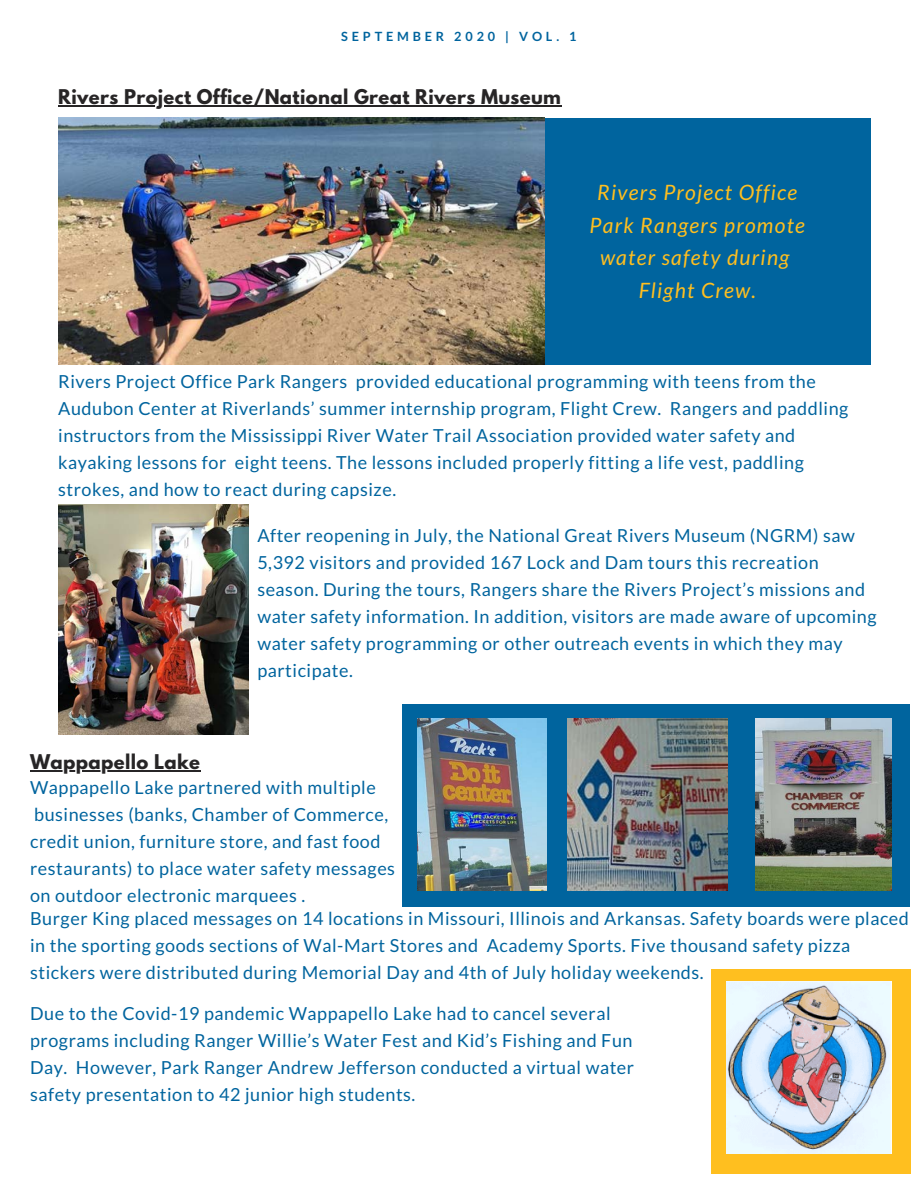
<style>
.page{position:relative;width:918px;height:1188px;background:#fff}
.page>*{position:absolute;margin:0;border:0;box-sizing:border-box;transform-origin:0 0}
.t1{font:italic 21.15px/32.8px "Lato";letter-spacing:.06em;color:#ffbf1f;text-align:center}
.t2{font:18px/27px "Lato";letter-spacing:.03em;color:#00649e}
.t3{font:700 18px "League Spartan";letter-spacing:.02em;color:#272526}
.t4{font:700 12.75px "Lato";letter-spacing:.3em;color:#00649e}
</style>
<div class="page">
<div style="left:403px;top:705px;width:507px;height:202px;background:#00649e"></div>
<img style="left:756px;top:718px;width:136px;height:172px">
<img style="left:418px;top:718px;width:128px;height:172px">
<img style="left:568px;top:718px;width:160px;height:172px">
<div style="left:509px;top:118px;width:362px;height:246px;background:#00649e"></div>
<img style="left:58px;top:118px;width:486px;height:246px">
<img style="left:58px;top:504px;width:190px;height:231px">
<div style="left:711px;top:969px;width:199px;height:205px;background:#ffbf1f"></div>
<img style="left:726px;top:981px;width:165px;height:172px">
<hr style="left:30px;top:770px;width:170px;height:2px;background:#272526">
<hr style="left:58px;top:105px;width:503px;height:1px;background:#272526">
<p class="t4" style="left:341px;top:28px;width:237px">SEPTEMBER 2020 | VOL. 1</p>
<p class="t3" style="left:58px;top:88px;width:504px">Rivers Project Office/National Great Rivers Museum</p>
<p class="t1" style="left:590px;top:175px;width:217px">Rivers Project Office<br>Park Rangers promote water safety during<br>Flight Crew.</p>
<p class="t2" style="left:58px;top:367px;width:792px">Rivers Project Office Park Rangers provided educational programming with teens from the Audubon Center at Riverlands’ summer internship program, Flight Crew. Rangers and paddling instructors from the Mississippi River Water Trail Association provided water safety and kayaking lessons for eight teens. The lessons included properly fitting a life vest, paddling strokes, and how to react during capsize.</p>
<p class="t3" style="left:30px;top:753px;width:171px">Wappapello Lake</p>
<p class="t2" style="left:257px;top:522px;width:621px">After reopening in July, the National Great Rivers Museum (NGRM) saw 5,392 visitors and provided 167 Lock and Dam tours this recreation season. During the tours, Rangers share the Rivers Project’s missions and water safety information. In addition, visitors are made aware of upcoming water safety programming or other outreach events in which they may participate.</p>
<p class="t2" style="left:30px;top:774px;width:367px">Wappapello Lake partnered with multiple businesses (banks, Chamber of Commerce, credit union, furniture store, and fast food restaurants) to place water safety messages on outdoor electronic marquees .</p>
<p class="t2" style="left:30px;top:905px;width:880px">Burger King placed messages on 14 locations in Missouri, Illinois and Arkansas. Safety boards were placed in the sporting goods sections of Wal-Mart Stores and Academy Sports. Five thousand safety pizza stickers were distributed during Memorial Day and 4th of July holiday weekends.</p>
<p class="t2" style="left:30px;top:1000px;width:606px">Due to the Covid-19 pandemic Wappapello Lake had to cancel several programs including Ranger Willie’s Water Fest and Kid’s Fishing and Fun Day. However, Park Ranger Andrew Jefferson conducted a virtual water safety presentation to 42 junior high students.</p>
</div>
